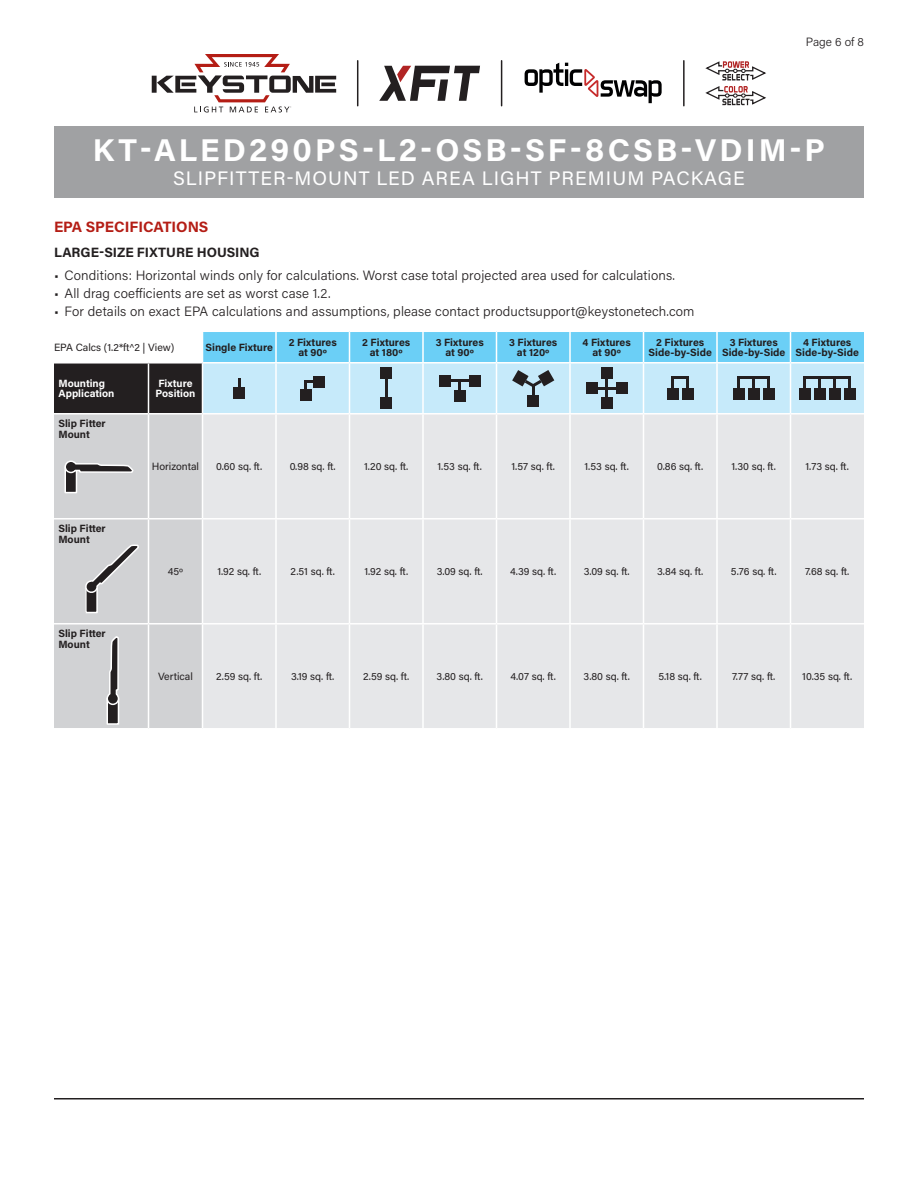
<style>
.page{position:relative;width:918px;height:1188px;background:#fff}
.page>*{position:absolute;margin:0;border:0;box-sizing:border-box;transform-origin:0 0}
.Title_Instruction{font:700 31.5px "Acumin Pro";letter-spacing:.1em;color:#fff}
.SubTitle{font:19.5px "Acumin Pro";letter-spacing:.05em;color:#fff}
.Heading_01{font:700 15px "Acumin Pro";letter-spacing:-.005em;color:#b41d15}
.t1{font:300 13.5px "Acumin Pro";letter-spacing:.01em;color:#231f20}
.Heading_02{font:700 13.5px "Acumin Pro";color:#231f20}
.Page{font:300 12px "Acumin Pro";color:#231f20}
.Table_Text{font:10.5px "Acumin Pro";color:#231f20}
.Table_Header{font:700 10.5px/10.5px "Acumin Pro";color:#231f20;text-align:center}
.Table_Header_Left{font:700 10.5px/10.5px "Acumin Pro";color:#231f20}
.Table_Header-2{font:700 10.5px/10.5px "Acumin Pro";color:#fff}
.Table_Text_Left{font:10.5px "Acumin Pro";color:#231f20}
</style>
<div class="page">
<hr style="left:54px;top:1098px;width:810px;height:2px;background:#231f20">
<div style="left:54px;top:126px;width:810px;height:72px;background:#a0a1a3"></div>
<div style="left:54px;top:415px;width:148px;height:313px;background:#d1d2d4"></div>
<div style="left:203px;top:415px;width:661px;height:313px;background:#e6e7e9"></div>
<hr style="left:148px;top:415px;width:1px;height:103px;background:#fff">
<hr style="left:275px;top:415px;width:2px;height:103px;background:#fff">
<hr style="left:349px;top:415px;width:1px;height:103px;background:#fff">
<hr style="left:422px;top:415px;width:2px;height:103px;background:#fff">
<hr style="left:496px;top:415px;width:1px;height:103px;background:#fff">
<hr style="left:569px;top:415px;width:2px;height:103px;background:#fff">
<hr style="left:643px;top:415px;width:1px;height:103px;background:#fff">
<hr style="left:716px;top:415px;width:2px;height:103px;background:#fff">
<hr style="left:790px;top:415px;width:1px;height:103px;background:#fff">
<hr style="left:54px;top:518px;width:94px;height:2px;background:#fff">
<hr style="left:148px;top:518px;width:54px;height:2px;background:#fff">
<hr style="left:148px;top:520px;width:1px;height:103px;background:#fff">
<hr style="left:202px;top:518px;width:74px;height:2px;background:#fff">
<hr style="left:276px;top:518px;width:74px;height:2px;background:#fff">
<hr style="left:275px;top:520px;width:2px;height:103px;background:#fff">
<hr style="left:350px;top:518px;width:73px;height:2px;background:#fff">
<hr style="left:349px;top:520px;width:1px;height:103px;background:#fff">
<hr style="left:423px;top:518px;width:73px;height:2px;background:#fff">
<hr style="left:422px;top:520px;width:2px;height:103px;background:#fff">
<hr style="left:496px;top:518px;width:74px;height:2px;background:#fff">
<hr style="left:496px;top:520px;width:1px;height:103px;background:#fff">
<hr style="left:570px;top:518px;width:74px;height:2px;background:#fff">
<hr style="left:569px;top:520px;width:2px;height:103px;background:#fff">
<hr style="left:644px;top:518px;width:73px;height:2px;background:#fff">
<hr style="left:643px;top:520px;width:1px;height:103px;background:#fff">
<hr style="left:717px;top:518px;width:73px;height:2px;background:#fff">
<hr style="left:716px;top:520px;width:2px;height:103px;background:#fff">
<hr style="left:790px;top:518px;width:74px;height:2px;background:#fff">
<hr style="left:790px;top:520px;width:1px;height:103px;background:#fff">
<hr style="left:54px;top:623px;width:94px;height:2px;background:#fff">
<hr style="left:148px;top:623px;width:54px;height:2px;background:#fff">
<hr style="left:148px;top:625px;width:1px;height:103px;background:#fff">
<hr style="left:202px;top:623px;width:74px;height:2px;background:#fff">
<hr style="left:276px;top:623px;width:74px;height:2px;background:#fff">
<hr style="left:275px;top:625px;width:2px;height:103px;background:#fff">
<hr style="left:350px;top:623px;width:73px;height:2px;background:#fff">
<hr style="left:349px;top:625px;width:1px;height:103px;background:#fff">
<hr style="left:423px;top:623px;width:73px;height:2px;background:#fff">
<hr style="left:422px;top:625px;width:2px;height:103px;background:#fff">
<hr style="left:496px;top:623px;width:74px;height:2px;background:#fff">
<hr style="left:496px;top:625px;width:1px;height:103px;background:#fff">
<hr style="left:570px;top:623px;width:74px;height:2px;background:#fff">
<hr style="left:569px;top:625px;width:2px;height:103px;background:#fff">
<hr style="left:644px;top:623px;width:73px;height:2px;background:#fff">
<hr style="left:643px;top:625px;width:1px;height:103px;background:#fff">
<hr style="left:717px;top:623px;width:73px;height:2px;background:#fff">
<hr style="left:716px;top:625px;width:2px;height:103px;background:#fff">
<hr style="left:790px;top:623px;width:74px;height:2px;background:#fff">
<hr style="left:790px;top:625px;width:1px;height:103px;background:#fff">
<svg style="left:54px;top:331px;width:810px;height:83px;background:#97c2d4"></svg>
<hr style="left:803px;top:376px;width:48px;height:3px;background:#231f20">
<div style="left:65px;top:467px;width:11px;height:26px;background:#231f20"></div>
<div style="left:64px;top:466px;width:13px;height:27px;border:2px solid #fff"></div>
<svg style="left:64px;top:460px;width:70px;height:14px"></svg>
<div style="left:86px;top:587px;width:11px;height:26px;background:#231f20"></div>
<div style="left:85px;top:586px;width:13px;height:27px;border:2px solid #fff"></div>
<svg style="left:83px;top:534px;width:57px;height:61px;background:#bfbfc1"></svg>
<div style="left:107px;top:698px;width:11px;height:26px;background:#231f20"></div>
<div style="left:106px;top:698px;width:13px;height:27px;border:2px solid #fff"></div>
<svg style="left:106px;top:637px;width:14px;height:69px"></svg>
<svg style="left:152px;top:54px;width:184px;height:58px"></svg>
<svg style="left:705px;top:61px;width:61px;height:45px"></svg>
<hr style="left:501px;top:61px;width:1px;height:45px;background:#231f20">
<hr style="left:683px;top:61px;width:2px;height:45px;background:#231f20">
<hr style="left:357px;top:61px;width:1px;height:45px;background:#231f20">
<svg style="left:379px;top:66px;width:101px;height:35px"></svg>
<svg style="left:525px;top:63px;width:137px;height:40px"></svg>
<p class="Page" style="left:806px;top:34px;width:60px">Page 6 of 8</p>
<p class="Title_Instruction" style="left:93px;top:128px;width:734px">KT-ALED290PS-L2-OSB-SF-8CSB-VDIM-P</p>
<p class="SubTitle" style="left:173px;top:164px;width:573px">SLIPFITTER-MOUNT LED AREA LIGHT PREMIUM PACKAGE</p>
<p class="Heading_01" style="left:54px;top:216px;width:156px">EPA SPECIFICATIONS</p>
<p class="Heading_02" style="left:54px;top:243px;width:207px">LARGE-SIZE FIXTURE HOUSING</p>
<p class="t1" style="left:54px;top:266px;width:623px">• Conditions: Horizontal winds only for calculations. Worst case total projected area used for calculations.</p>
<p class="t1" style="left:54px;top:284px;width:278px">• All drag coefficients are set as worst case 1.2.</p>
<p class="t1" style="left:54px;top:302px;width:642px">• For details on exact EPA calculations and assumptions, please contact productsupport@keystonetech.com</p>
<p class="Table_Text_Left" style="left:54px;top:340px;width:122px">EPA Calcs (1.2*ft^2 | View)</p>
<p class="Table_Header" style="left:206px;top:342px;width:69px">Single Fixture</p>
<p class="Table_Header" style="left:289px;top:336px;width:50px">2 Fixtures at 90º</p>
<p class="Table_Header" style="left:362px;top:336px;width:50px">2 Fixtures at 180º</p>
<p class="Table_Header" style="left:436px;top:336px;width:50px">3 Fixtures at 90º</p>
<p class="Table_Header" style="left:509px;top:336px;width:50px">3 Fixtures at 120º</p>
<p class="Table_Header" style="left:583px;top:336px;width:50px">4 Fixtures at 90º</p>
<p class="Table_Header" style="left:649px;top:336px;width:65px">2 Fixtures<br>Side-by-Side</p>
<p class="Table_Header" style="left:722px;top:336px;width:65px">3 Fixtures<br>Side-by-Side</p>
<p class="Table_Header" style="left:796px;top:336px;width:65px">4 Fixtures<br>Side-by-Side</p>
<p class="Table_Header-2" style="left:58px;top:378px;width:57px">Mounting<br>Application</p>
<p class="Table_Header-2" style="left:156px;top:378px;width:41px">Fixture<br>Position</p>
<p class="Table_Header_Left" style="left:58px;top:418px;width:49px">Slip Fitter<br>Mount</p>
<p class="Table_Text" style="left:152px;top:459px;width:49px">Horizontal</p>
<p class="Table_Text" style="left:216px;top:459px;width:48px">0.60 sq. ft.</p>
<p class="Table_Text" style="left:290px;top:459px;width:48px">0.98 sq. ft.</p>
<p class="Table_Text" style="left:364px;top:459px;width:46px">1.20 sq. ft.</p>
<p class="Table_Text" style="left:438px;top:459px;width:46px">1.53 sq. ft.</p>
<p class="Table_Text" style="left:512px;top:459px;width:45px">1.57 sq. ft.</p>
<p class="Table_Text" style="left:585px;top:459px;width:46px">1.53 sq. ft.</p>
<p class="Table_Text" style="left:657px;top:459px;width:47px">0.86 sq. ft.</p>
<p class="Table_Text" style="left:732px;top:459px;width:46px">1.30 sq. ft.</p>
<p class="Table_Text" style="left:806px;top:459px;width:45px">1.73 sq. ft.</p>
<p class="Table_Header_Left" style="left:58px;top:523px;width:49px">Slip Fitter<br>Mount</p>
<p class="Table_Header_Left" style="left:58px;top:628px;width:49px">Slip Fitter<br>Mount</p>
<p class="Table_Text" style="left:168px;top:564px;width:17px">45º</p>
<p class="Table_Text" style="left:217px;top:564px;width:45px">1.92 sq. ft.</p>
<p class="Table_Text" style="left:291px;top:564px;width:46px">2.51 sq. ft.</p>
<p class="Table_Text" style="left:364px;top:564px;width:45px">1.92 sq. ft.</p>
<p class="Table_Text" style="left:437px;top:564px;width:48px">3.09 sq. ft.</p>
<p class="Table_Text" style="left:510px;top:564px;width:48px">4.39 sq. ft.</p>
<p class="Table_Text" style="left:584px;top:564px;width:48px">3.09 sq. ft.</p>
<p class="Table_Text" style="left:657px;top:564px;width:48px">3.84 sq. ft.</p>
<p class="Table_Text" style="left:731px;top:564px;width:47px">5.76 sq. ft.</p>
<p class="Table_Text" style="left:805px;top:564px;width:46px">7.68 sq. ft.</p>
<p class="Table_Text" style="left:158px;top:669px;width:36px">Vertical</p>
<p class="Table_Text" style="left:216px;top:669px;width:48px">2.59 sq. ft.</p>
<p class="Table_Text" style="left:291px;top:669px;width:45px">3.19 sq. ft.</p>
<p class="Table_Text" style="left:363px;top:669px;width:48px">2.59 sq. ft.</p>
<p class="Table_Text" style="left:437px;top:669px;width:48px">3.80 sq. ft.</p>
<p class="Table_Text" style="left:511px;top:669px;width:47px">4.07 sq. ft.</p>
<p class="Table_Text" style="left:584px;top:669px;width:48px">3.80 sq. ft.</p>
<p class="Table_Text" style="left:659px;top:669px;width:45px">5.18 sq. ft.</p>
<p class="Table_Text" style="left:732px;top:669px;width:45px">7.77 sq. ft.</p>
<p class="Table_Text" style="left:802px;top:669px;width:51px">10.35 sq. ft.</p>
</div>
